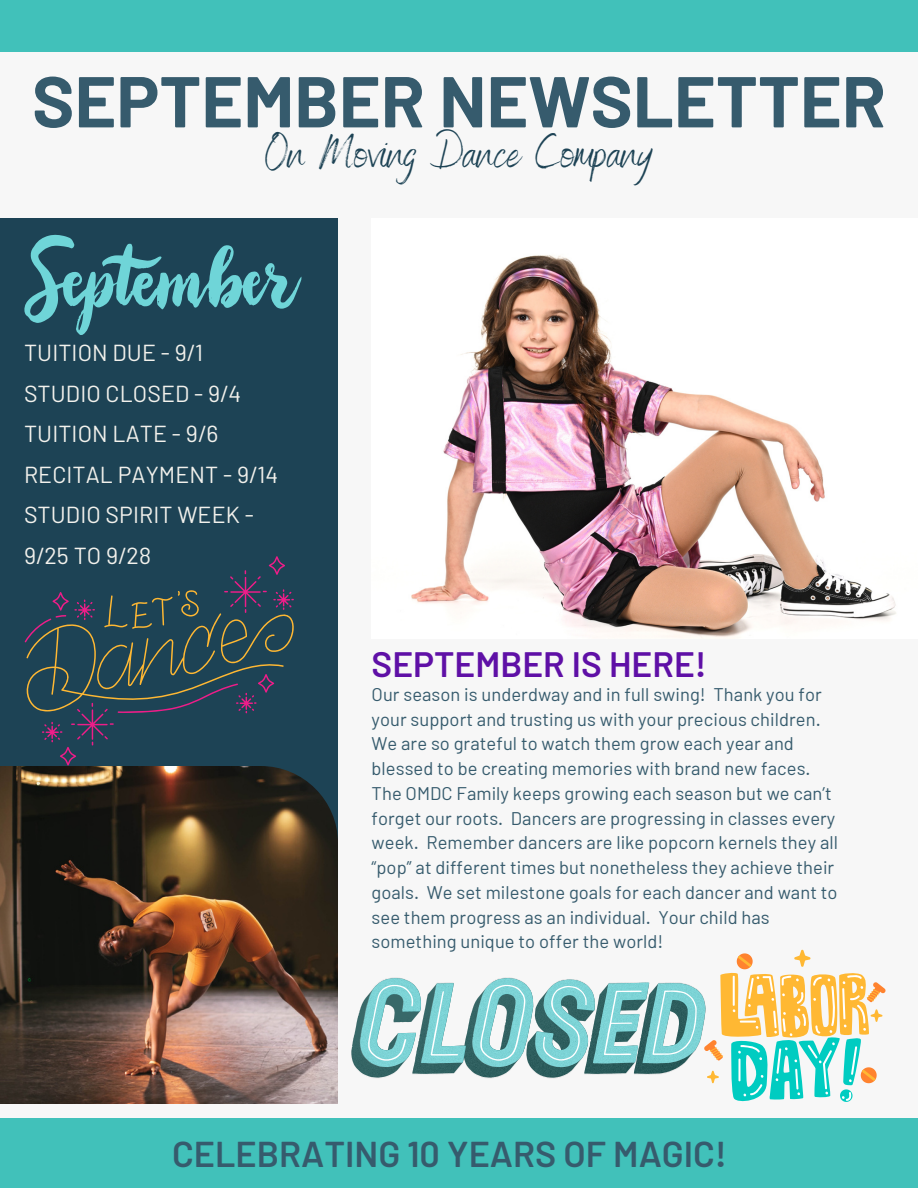
<style>
.page{position:relative;width:918px;height:1188px;background:#f7f7f7}
.page>*{position:absolute;margin:0;border:0;box-sizing:border-box;transform-origin:0 0}
.t1{font:700 71.85px "Barlow";color:#365b6d}
.t2{font:47.25px "Benedict";letter-spacing:.005em;color:#1d4355}
.t3{font:600 35.85px "Barlow";color:#365b6d}
.t4{font:600 35.25px "Barlow";color:#5f10a6}
.t5{font:23.1px/40.5px "Barlow";letter-spacing:.005em;color:#f2f1ec}
.t6{font:18.3px/24.8px "Barlow";letter-spacing:.005em;color:#365b6d}
</style>
<div class="page">
<img style="left:411px;top:255px;width:485px;height:382px">
<div style="left:0;top:218px;width:338px;height:886px;background:#1d4355"></div>
<div style="left:0;top:1118px;width:918px;height:70px;background:#41c1ba"></div>
<div style="left:0;top:0;width:918px;height:52px;background:#41c1ba"></div>
<svg style="left:351px;top:950px;width:535px;height:152px"></svg>
<img style="left:0;top:766px;width:338px;height:338px">
<svg style="left:24px;top:234px;width:278px;height:101px"></svg>
<svg style="left:25px;top:556px;width:269px;height:209px"></svg>
<p class="t1" style="left:32px;top:56px;width:855px">SEPTEMBER NEWSLETTER</p>
<p class="t2" style="left:265px;top:123px;width:389px">On Moving Dance Company</p>
<p class="t5" style="left:24px;top:332px;width:181px">TUITION DUE - 9/1</p>
<p class="t5" style="left:24px;top:372px;width:219px">STUDIO CLOSED - 9/4</p>
<p class="t5" style="left:24px;top:413px;width:196px">TUITION LATE - 9/6</p>
<p class="t5" style="left:24px;top:453px;width:256px">RECITAL PAYMENT - 9/14</p>
<p class="t5" style="left:24px;top:494px;width:231px">STUDIO SPIRIT WEEK -<br>9/25 TO 9/28</p>
<p class="t4" style="left:372px;top:642px;width:337px">SEPTEMBER IS HERE!</p>
<p class="t6" style="left:372px;top:681px;width:468px">Our season is underdway and in full swing! Thank you for your support and trusting us with your precious children.<br>We are so grateful to watch them grow each year and blessed to be creating memories with brand new faces.<br>The OMDC Family keeps growing each season but we can’t forget our roots. Dancers are progressing in classes every week. Remember dancers are like popcorn kernels they all “pop” at different times but nonetheless they achieve their goals. We set milestone goals for each dancer and want to see them progress as an individual. Your child has something unique to offer the world!</p>
<p class="t3" style="left:172px;top:1132px;width:557px">CELEBRATING 10 YEARS OF MAGIC!</p>
</div>
